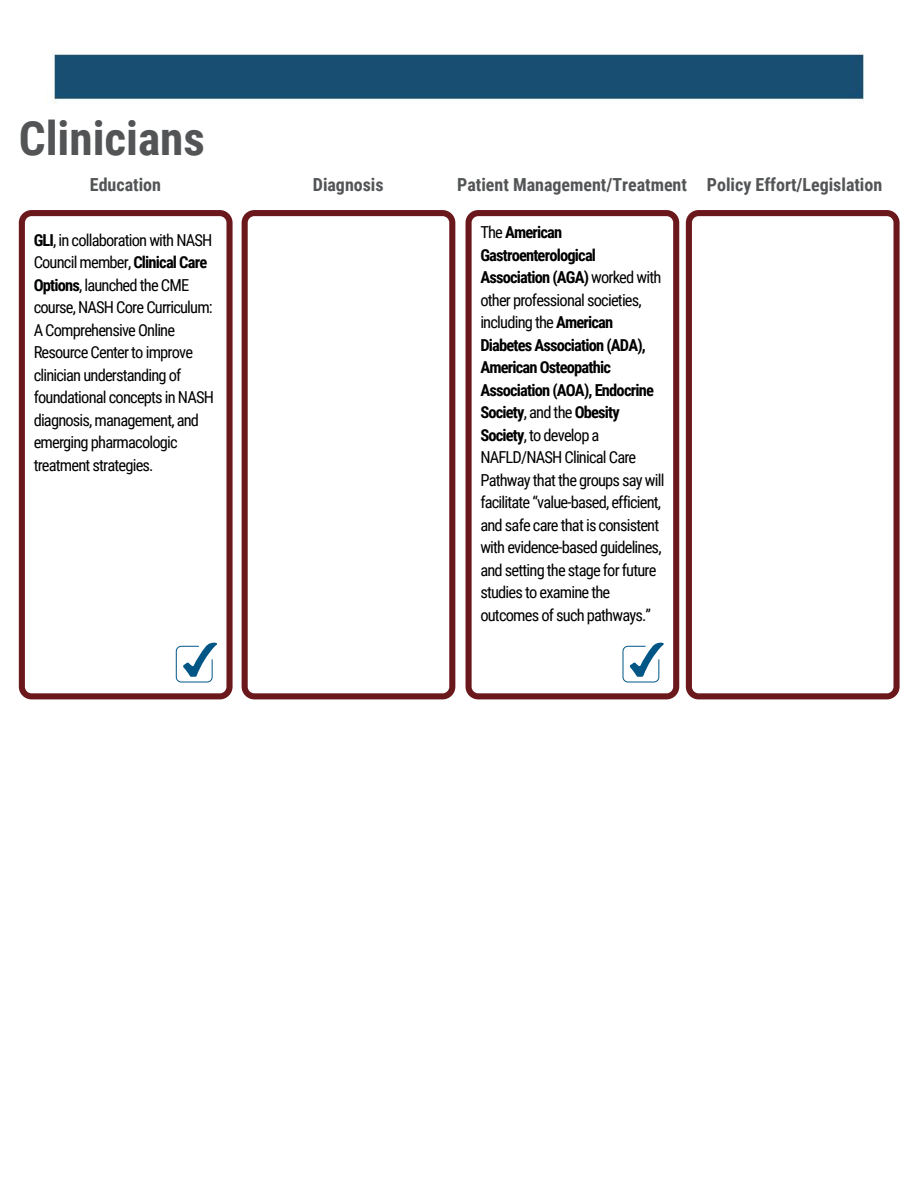
<style>
.page{position:relative;width:918px;height:1188px;background:#fff}
.page>*{position:absolute;margin:0;border:0;box-sizing:border-box;transform-origin:0 0}
.t1{font:700 47.25px "Roboto Condensed";color:#525455}
.t2{font:700 18px "Roboto Condensed";color:#525455}
.t3{font:16.5px/22.5px "Roboto Condensed";letter-spacing:-.05em;color:#000}
.s1{font-weight:700}
</style>
<div class="page">
<img style="left:53px;top:53px;width:811px;height:51px">
<svg style="left:19px;top:210px;width:214px;height:489px"></svg>
<svg style="left:176px;top:642px;width:41px;height:41px"></svg>
<svg style="left:242px;top:210px;width:213px;height:489px"></svg>
<svg style="left:466px;top:210px;width:213px;height:489px"></svg>
<svg style="left:622px;top:642px;width:42px;height:41px"></svg>
<svg style="left:686px;top:210px;width:214px;height:489px"></svg>
<p class="t1" style="left:19px;top:111px;width:188px">Clinicians</p>
<p class="t2" style="left:90px;top:174px;width:73px">Education</p>
<p class="t2" style="left:313px;top:174px;width:72px">Diagnosis</p>
<p class="t2" style="left:457px;top:174px;width:231px">Patient Management/Treatment</p>
<p class="t2" style="left:707px;top:174px;width:177px">Policy Effort/Legislation</p>
<p class="t3" style="left:480px;top:221px;width:186px">The <span class="s1">American<br>Gastroenterological<br>Association (AGA)</span> worked with other professional societies, including the <span class="s1">American<br>Diabetes Association (ADA),<br>American Osteopathic<br>Association (AOA), Endocrine<br>Society</span>, and the <span class="s1">Obesity<br>Society</span>, to develop a<br>NAFLD/NASH Clinical Care<br>Pathway that the groups say will facilitate “value-based, efficient, and safe care that is consistent with evidence-based guidelines, and setting the stage for future studies to examine the outcomes of such pathways.”</p>
<p class="t3" style="left:34px;top:229px;width:182px"><span class="s1">GLI</span>, in collaboration with NASH<br>Council member, <span class="s1">Clinical Care<br>Options</span>, launched the CME course, NASH Core Curriculum:<br>A Comprehensive Online<br>Resource Center to improve clinician understanding of foundational concepts in NASH diagnosis, management, and emerging pharmacologic treatment strategies.</p>
</div>
